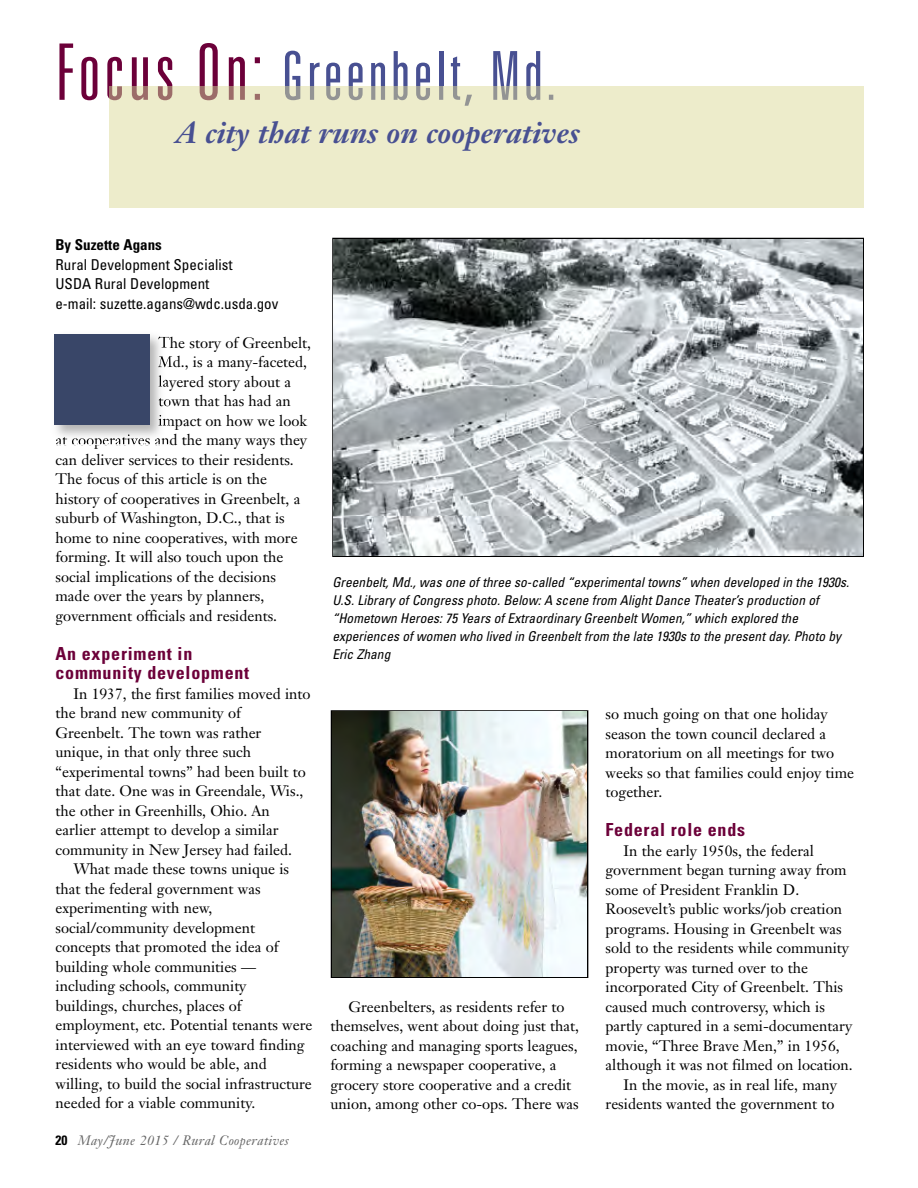
<style>
.page{position:relative;width:918px;height:1188px;background:#fff}
.page>*{position:absolute;margin:0;border:0;box-sizing:border-box;transform-origin:0 0}
.t1{font:300 ultra-condensed 67.5px "Univers";letter-spacing:.055em;color:#485092}
.t2{font:italic 700 30px "Janson Text";color:#485092}
.t3{font:700 condensed 18px/19.5px "Univers";letter-spacing:.045em;color:#6c0039}
.t4{font:15px/19.5px "Janson Text";color:#000}
.t5{font:condensed 15px/19.5px "Univers";color:#000}
.t6{font:700 condensed 15px "Univers";color:#000}
.t7{font:italic condensed 13.5px/18px "Univers";color:#000}
.t8{font:italic 13.5px "Janson Text";letter-spacing:.025em;color:#666}
.s1{font-size:78px;color:#6c0039}
.s2{font-family:"Univers";font-weight:700;font-style:normal;font-stretch:condensed;color:#000}
</style>
<div class="page">
<img style="left:334px;top:239px;width:528px;height:317px">
<div style="left:109px;top:86px;width:755px;height:122px;background:#edeccb"></div>
<svg style="left:109px;top:86px;width:151px;height:14px"></svg>
<svg style="left:285px;top:86px;width:268px;height:20px"></svg>
<img style="left:55px;top:334px;width:114px;height:110px">
<svg style="left:158px;top:337px;width:11px;height:11px"></svg>
<svg style="left:158px;top:356px;width:11px;height:11px"></svg>
<svg style="left:159px;top:375px;width:10px;height:12px"></svg>
<svg style="left:159px;top:398px;width:10px;height:8px"></svg>
<svg style="left:158px;top:415px;width:11px;height:11px"></svg>
<img style="left:63px;top:434px;width:105px;height:10px">
<div style="left:54px;top:334px;width:95px;height:91px;background:#394668"></div>
<div style="left:331px;top:710px;width:257px;height:268px;border:2px solid #000"></div>
<img style="left:332px;top:712px;width:255px;height:264px">
<h1 class="t1" style="left:55px;top:41px;width:502px"><span class="s1">Focus On:</span> Greenbelt, Md.</h1>
<h2 class="t2" style="left:175px;top:113px;width:406px">A city that runs on cooperatives</h2>
<p class="t6" style="left:55px;top:236px;width:108px">By Suzette Agans</p>
<p class="t5" style="left:55px;top:254px;width:224px">Rural Development Specialist<br>USDA Rural Development<br>e-mail: suzette.agans@wdc.usda.gov</p>
<p class="t4" style="left:158px;top:333px;width:154px">The story of Greenbelt,</p>
<p class="t4" style="left:158px;top:352px;width:150px">Md., is a many-faceted,</p>
<p class="t4" style="left:158px;top:372px;width:134px">layered story about a</p>
<p class="t4" style="left:158px;top:391px;width:134px">town that has had an</p>
<p class="t4" style="left:158px;top:411px;width:150px">impact on how we look</p>
<p class="t4" style="left:55px;top:430px;width:253px">at cooperatives and the many ways they</p>
<p class="t4" style="left:55px;top:450px;width:240px">can deliver services to their residents.</p>
<p class="t4" style="left:55px;top:469px;width:213px">The focus of this article is on the</p>
<p class="t4" style="left:55px;top:489px;width:246px">history of cooperatives in Greenbelt, a</p>
<p class="t4" style="left:55px;top:508px;width:231px">suburb of Washington, D.C., that is</p>
<p class="t4" style="left:55px;top:528px;width:244px">home to nine cooperatives, with more</p>
<p class="t4" style="left:55px;top:547px;width:229px">forming. It will also touch upon the</p>
<p class="t4" style="left:55px;top:567px;width:222px">social implications of the decisions</p>
<p class="t4" style="left:55px;top:586px;width:210px">made over the years by planners,</p>
<p class="t4" style="left:55px;top:606px;width:223px">government officials and residents.</p>
<p class="t3" style="left:55px;top:643px;width:195px">An experiment in community development</p>
<p class="t4" style="left:56px;top:684px;width:257px;text-indent:18px">In 1937, the first families moved into the brand new community of Greenbelt. The town was rather unique, in that only three such “experimental towns” had been built to that date. One was in Greendale, Wis., the other in Greenhills, Ohio. An earlier attempt to develop a similar community in New Jersey had failed.</p>
<p class="t4" style="left:56px;top:859px;width:259px;text-indent:18px">What made these towns unique is that the federal government was experimenting with new, social/community development concepts that promoted the idea of building whole communities — including schools, community<br>buildings, churches, places of employment, etc. Potential tenants were interviewed with an eye toward finding residents who would be able, and willing, to build the social infrastructure needed for a viable community.</p>
<p class="t8" style="left:55px;top:1132px;width:235px"><span class="s2">20</span> May/June 2015 / Rural Cooperatives</p>
<p class="t7" style="left:332px;top:573px;width:518px">Greenbelt, Md., was one of three so-called “experimental towns” when developed in the 1930s.<br>U.S. Library of Congress photo. Below: A scene from Alight Dance Theater’s production of “Hometown Heroes: 75 Years of Extraordinary Greenbelt Women,” which explored the experiences of women who lived in Greenbelt from the late 1930s to the present day. Photo by Eric Zhang</p>
<p class="t4" style="left:331px;top:997px;width:250px;text-indent:18px">Greenbelters, as residents refer to themselves, went about doing just that, coaching and managing sports leagues, forming a newspaper cooperative, a grocery store cooperative and a credit union, among other co-ops. There was</p>
<p class="t4" style="left:606px;top:704px;width:250px">so much going on that one holiday season the town council declared a moratorium on all meetings for two weeks so that families could enjoy time together.</p>
<p class="t3" style="left:605px;top:820px;width:141px">Federal role ends</p>
<p class="t4" style="left:624px;top:841px;width:192px">In the early 1950s, the federal</p>
<p class="t4" style="left:606px;top:860px;width:243px">government began turning away from</p>
<p class="t4" style="left:606px;top:880px;width:195px">some of President Franklin D.</p>
<p class="t4" style="left:606px;top:899px;width:238px">Roosevelt’s public works/job creation</p>
<p class="t4" style="left:606px;top:919px;width:238px">programs. Housing in Greenbelt was</p>
<p class="t4" style="left:606px;top:938px;width:245px">sold to the residents while community</p>
<p class="t4" style="left:606px;top:958px;width:204px">property was turned over to the</p>
<p class="t4" style="left:606px;top:977px;width:239px">incorporated City of Greenbelt. This</p>
<p class="t4" style="left:606px;top:997px;width:221px">caused much controversy, which is</p>
<p class="t4" style="left:606px;top:1016px;width:248px">partly captured in a semi-documentary</p>
<p class="t4" style="left:606px;top:1036px;width:236px">movie, “Three Brave Men,” in 1956,</p>
<p class="t4" style="left:606px;top:1055px;width:249px">although it was not filmed on location.</p>
<p class="t4" style="left:624px;top:1075px;width:215px">In the movie, as in real life, many</p>
<p class="t4" style="left:606px;top:1094px;width:231px">residents wanted the government to</p>
</div>
